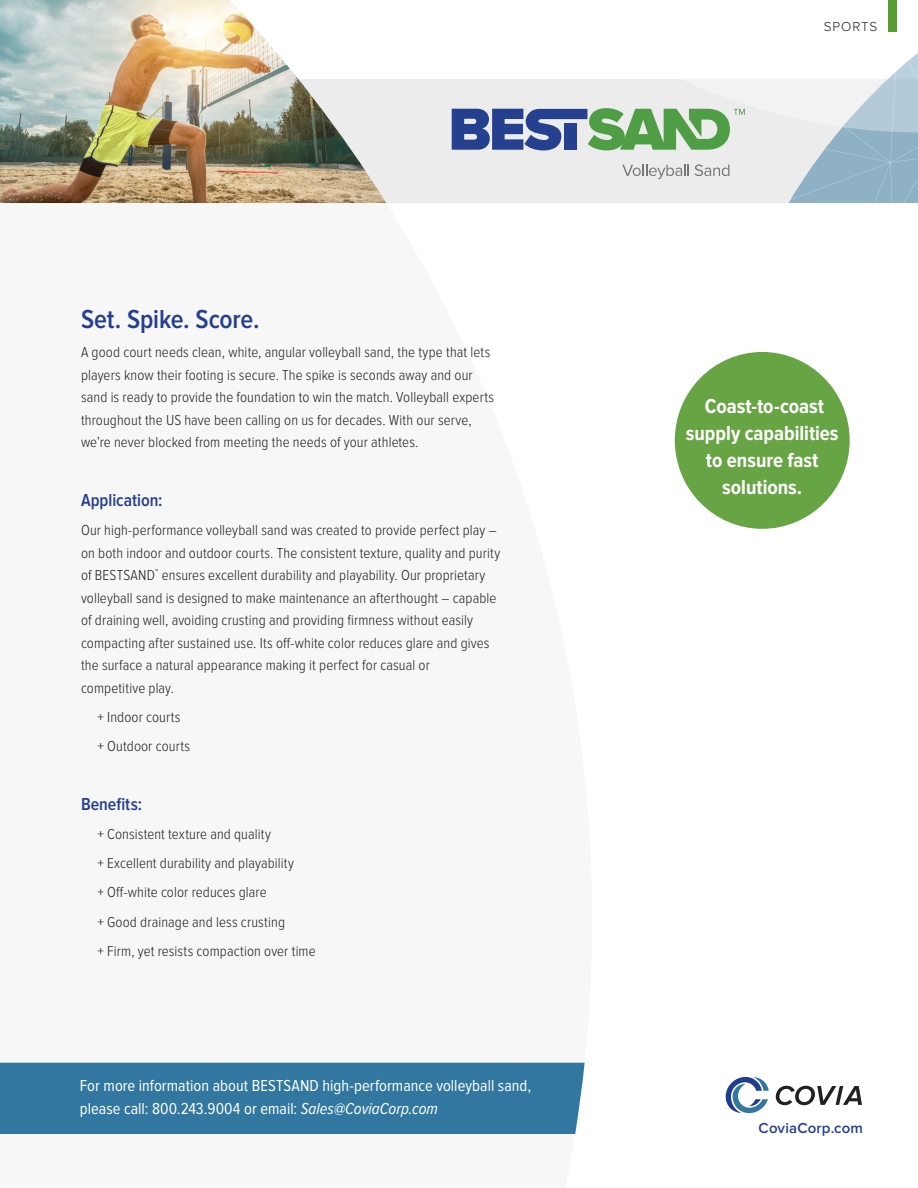
<style>
.page{position:relative;width:918px;height:1188px;background:#fff}
.page>*{position:absolute;margin:0;border:0;box-sizing:border-box;transform-origin:0 0}
.t1{font:600 27px "Proxima Nova Cond";letter-spacing:-.005em;color:#253e90}
.t2{font:700 21px/27px "Proxima Nova Cond";color:#fff;text-align:center}
.t3{font:600 18px "Proxima Nova Cond";color:#253e90}
.t4{font:700 18px "Proxima Nova Cond";letter-spacing:.04em;color:#fff}
.t5{font:16.5px/22.5px "Proxima Nova Cond";letter-spacing:.005em;color:#fff}
.t6{font:300 15px/22.5px "Proxima Nova Cond";letter-spacing:.005em;color:#231f20}
.t7{font:600 15px "Proxima Nova";letter-spacing:.01em;color:#253e90}
.t8{font:300 13.5px "Proxima Nova";letter-spacing:.07em;color:#231f20}
.s1{font-style:italic}
</style>
<div class="page">
<div style="left:0;top:1063px;width:585px;height:71px;background:#32779f"></div>
<div style="left:0;top:79px;width:918px;height:123px;background:#ececec"></div>
<img style="left:0;top:0;width:386px;height:203px">
<div style="left:675px;top:352px;width:175px;height:177px;background:#67a443;border-radius:50%"></div>
<svg style="left:776px;top:1086px;width:86px;height:19px"></svg>
<svg style="left:726px;top:1077px;width:43px;height:36px"></svg>
<svg style="left:452px;top:0;width:466px;height:202px"></svg>
<p class="t1" style="left:81px;top:304px;width:180px">Set. Spike. Score.</p>
<p class="t6" style="left:81px;top:341px;width:415px">A good court needs clean, white, angular volleyball sand, the type that lets players know their footing is secure. The spike is seconds away and our sand is ready to provide the foundation to win the match. Volleyball experts throughout the US have been calling on us for decades. With our serve, we’re never blocked from meeting the needs of your athletes.</p>
<p class="t3" style="left:81px;top:490px;width:83px">Application:</p>
<p class="t6" style="left:81px;top:519px;width:421px">Our high-performance volleyball sand was created to provide perfect play – on both indoor and outdoor courts. The consistent texture, quality and purity of BESTSAND<sup>™</sup> ensures excellent durability and playability. Our proprietary volleyball sand is designed to make maintenance an afterthought – capable of draining well, avoiding crusting and providing firmness without easily compacting after sustained use. Its off-white color reduces glare and gives the surface a natural appearance making it perfect for casual or<br>competitive play.</p>
<p class="t6" style="left:97px;top:706px;width:85px">+ Indoor courts</p>
<p class="t6" style="left:97px;top:735px;width:94px">+ Outdoor courts</p>
<p class="t3" style="left:81px;top:794px;width:63px">Benefits:</p>
<p class="t6" style="left:97px;top:823px;width:175px">+ Consistent texture and quality</p>
<p class="t6" style="left:97px;top:852px;width:198px">+ Excellent durability and playability</p>
<p class="t6" style="left:97px;top:881px;width:171px">+ Off-white color reduces glare</p>
<p class="t6" style="left:97px;top:911px;width:189px">+ Good drainage and less crusting</p>
<p class="t6" style="left:97px;top:940px;width:220px">+ Firm, yet resists compaction over time</p>
<p class="t5" style="left:80px;top:1075px;width:453px">For more information about BESTSAND high-performance volleyball sand, please call: 800.243.9004 or email: <span class="s1">Sales@CoviaCorp.com</span></p>
<p class="t8" style="left:824px;top:19px;width:55px">SPORTS</p>
<p class="t4" style="left:713px;top:387px;width:75px">reduction</p>
<p class="t2" style="left:686px;top:393px;width:154px">Coast-to-coast supply capabilities to ensure fast solutions.</p>
<p class="t7" style="left:759px;top:1120px;width:106px">CoviaCorp.com</p>
</div>
